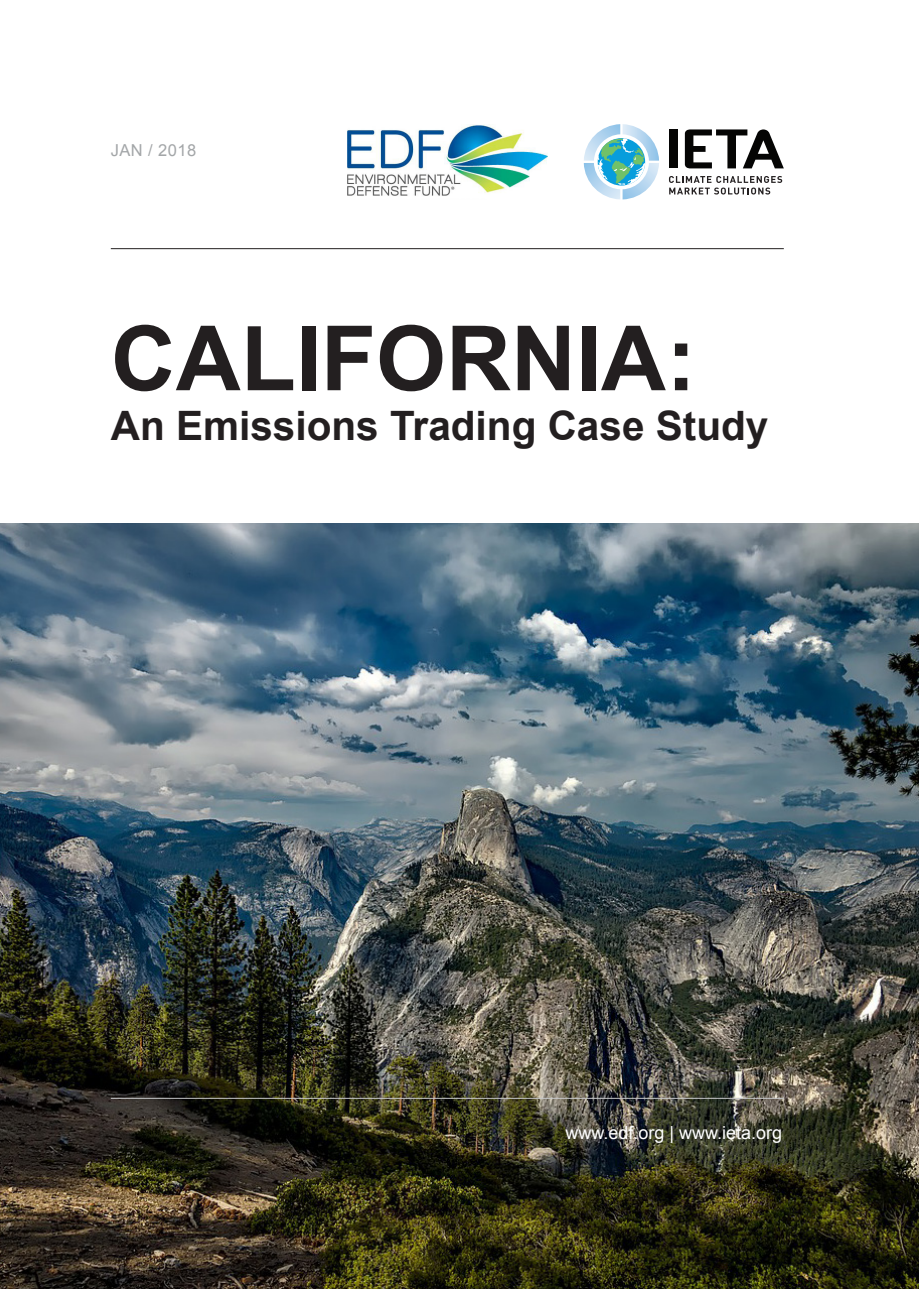
<style>
.page{position:relative;width:919px;height:1289px;background:#fff}
.page>*{position:absolute;margin:0;border:0;box-sizing:border-box;transform-origin:0 0}
.Big_Data_63_60{font:700 90px "Arial";color:#231f20}
.Big_Data_63_60-2{font:700 40.5px "Arial";color:#231f20}
.t1{font:18px "Arial";color:#fff}
.t2{font:16.5px "Arial";letter-spacing:.025em;color:#a3a6a8}
</style>
<div class="page">
<img style="left:0;top:523px;width:918px;height:765px">
<hr style="left:111px;top:248px;width:672px;height:1px;background:#231f20">
<hr style="left:111px;top:1097px;width:672px;height:1px;background:#c7c8ca">
<svg style="left:583px;top:124px;width:76px;height:75px"></svg>
<div style="left:669px;top:129px;width:8px;height:39px;background:#050504"></div>
<svg style="left:684px;top:129px;width:99px;height:39px"></svg>
<svg style="left:669px;top:176px;width:113px;height:18px"></svg>
<img style="left:347px;top:125px;width:200px;height:71px">
<p class="t2" style="left:111px;top:139px;width:87px">JAN / 2018</p>
<p class="Big_Data_63_60" style="left:111px;top:299px;width:586px">CALIFORNIA:</p>
<p class="Big_Data_63_60-2" style="left:111px;top:399px;width:659px">An Emissions Trading Case Study</p>
<p class="t1" style="left:565px;top:1121px;width:218px">www.edf.org | www.ieta.org</p>
</div>
